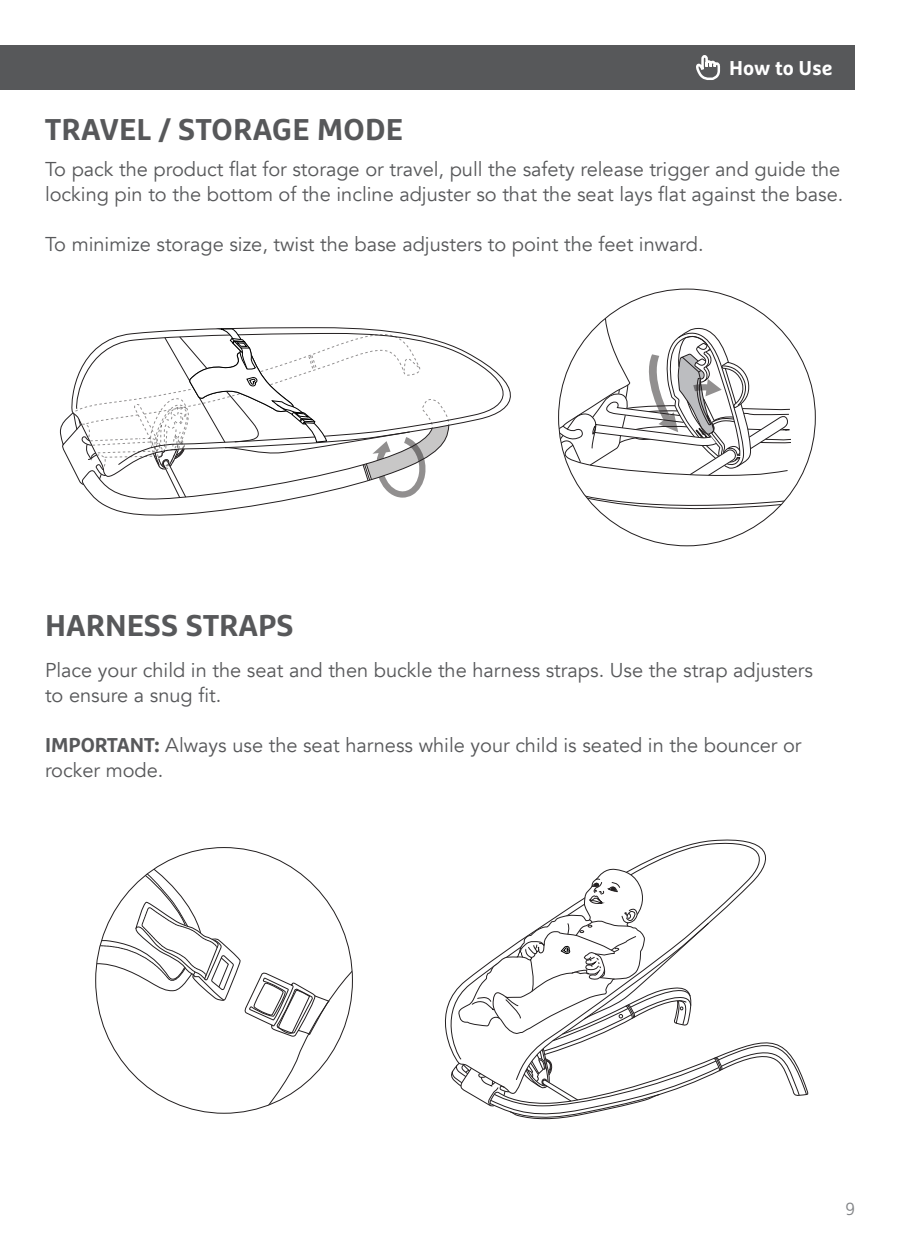
<style>
.page{position:relative;width:900px;height:1260px;background:#fff}
.page>*{position:absolute;margin:0;border:0;box-sizing:border-box;transform-origin:0 0}
.Content__Title{font:700 30px "Marselis OT";color:#57585a}
.t1{font:20px/25px "Avenir";color:#57585a}
.t2{font:700 20px "Marselis OT";color:#fff}
.t3{font:300 17.5px "Marselis OT";color:#828487}
.s1{font-family:"Marselis OT";font-weight:700}
</style>
<div class="page">
<div style="left:0;top:45px;width:855px;height:45px;background:#57585a"></div>
<svg style="left:696px;top:55px;width:24px;height:25px"></svg>
<svg style="left:199px;top:327px;width:170px;height:2px"></svg>
<svg style="left:449px;top:344px;width:62px;height:84px"></svg>
<svg style="left:59px;top:329px;width:390px;height:187px"></svg>
<svg style="left:578px;top:487px;width:210px;height:28px"></svg>
<svg style="left:559px;top:289px;width:234px;height:187px"></svg>
<svg style="left:96px;top:848px;width:256px;height:265px"></svg>
<svg style="left:444px;top:840px;width:322px;height:208px"></svg>
<svg style="left:450px;top:868px;width:359px;height:252px"></svg>
<p class="t2" style="left:729px;top:56px;width:105px">How to Use</p>
<p class="Content__Title" style="left:45px;top:111px;width:359px">TRAVEL / STORAGE MODE</p>
<p class="t1" style="left:45px;top:157px;width:800px">To pack the product flat for storage or travel, pull the safety release trigger and guide the locking pin to the bottom of the incline adjuster so that the seat lays flat against the base.</p>
<p class="t1" style="left:45px;top:232px;width:660px">To minimize storage size, twist the base adjusters to point the feet inward.</p>
<p class="Content__Title" style="left:45px;top:607px;width:250px">HARNESS STRAPS</p>
<p class="t1" style="left:45px;top:658px;width:770px">Place your child in the seat and then buckle the harness straps. Use the strap adjusters to ensure a snug fit.</p>
<p class="t1" style="left:45px;top:733px;width:758px"><span class="s1">IMPORTANT:</span> Always use the seat harness while your child is seated in the bouncer or rocker mode.</p>
<p class="t3" style="left:845px;top:1198px;width:11px">9</p>
</div>
